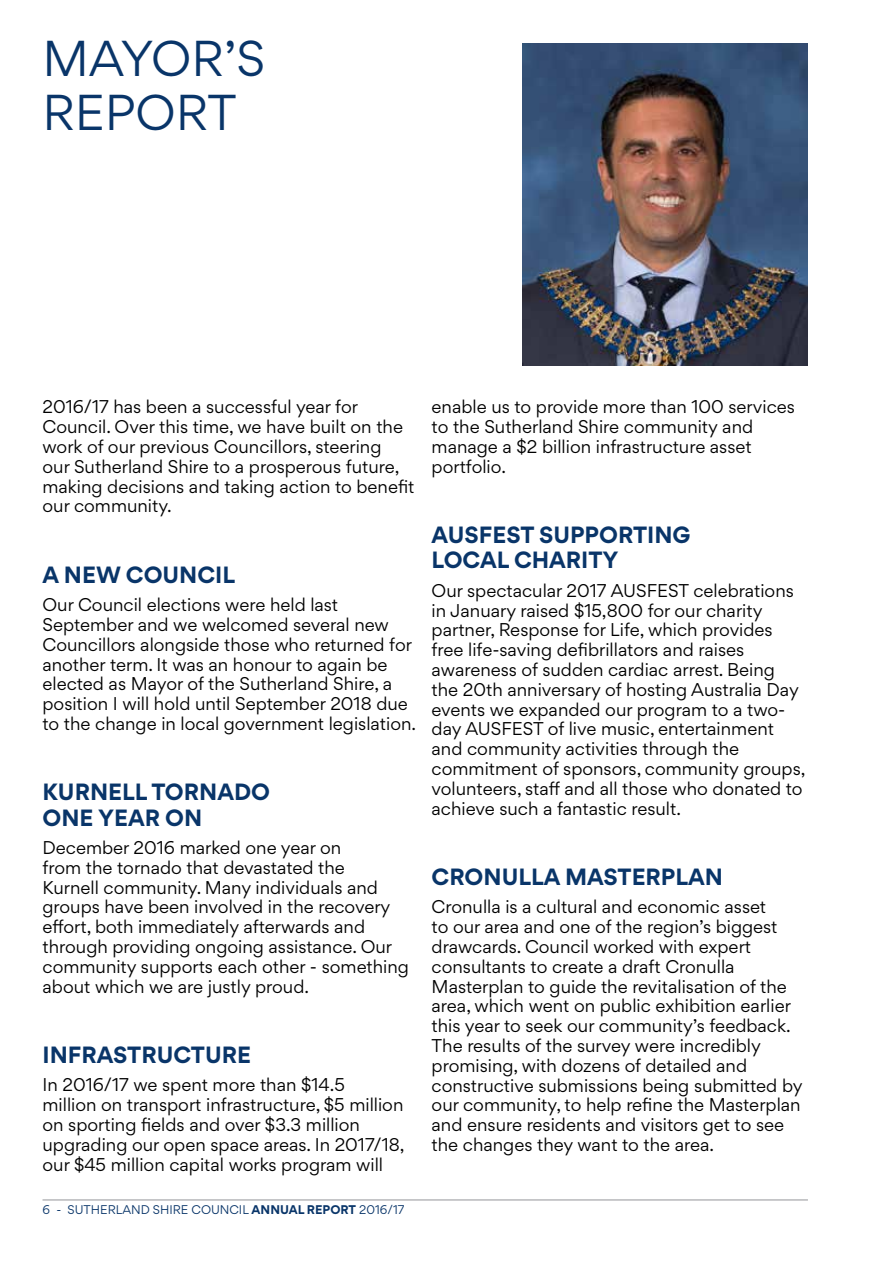
<style>
.page{position:relative;width:893px;height:1263px;background:#fff}
.page>*{position:absolute;margin:0;border:0;box-sizing:border-box;transform-origin:0 0}
.t1{font:45px/54px "Gordita";color:#093569}
.t2{font:700 21px/25.2px "Gordita";color:#093569}
.t3{font:16.5px/19.8px "Gordita";color:#000}
.t4{font:11.25px "Gordita";color:#093569}
.s1{font-weight:700}
</style>
<div class="page">
<hr style="left:43px;top:1199px;width:765px;height:1px;background:#939598">
<img style="left:523px;top:43px;width:285px;height:322px">
<h1 class="t1" style="left:43px;top:30px;width:224px">MAYOR’S<br>REPORT</h1>
<p class="t3" style="left:43px;top:397px;width:373px">2016/17 has been a successful year for Council. Over this time, we have built on the work of our previous Councillors, steering<br>our Sutherland Shire to a prosperous future, making decisions and taking action to benefit our community.</p>
<p class="t2" style="left:43px;top:561px;width:194px">A NEW COUNCIL</p>
<p class="t3" style="left:43px;top:594px;width:375px">Our Council elections were held last September and we welcomed several new Councillors alongside those who returned for another term. It was an honour to again be elected as Mayor of the Sutherland Shire, a position I will hold until September 2018 due to the change in local government legislation.</p>
<p class="t2" style="left:43px;top:779px;width:229px">KURNELL TORNADO<br>ONE YEAR ON</p>
<p class="t3" style="left:43px;top:837px;width:368px">December 2016 marked one year on<br>from the tornado that devastated the<br>Kurnell community. Many individuals and groups have been involved in the recovery effort, both immediately afterwards and through providing ongoing assistance. Our community supports each other - something about which we are justly proud.</p>
<p class="t2" style="left:43px;top:1042px;width:210px">INFRASTRUCTURE</p>
<p class="t3" style="left:43px;top:1075px;width:364px">In 2016/17 we spent more than $14.5<br>million on transport infrastructure, $5 million on sporting fields and over $3.3 million upgrading our open space areas. In 2017/18, our $45 million capital works program will</p>
<p class="t4" style="left:43px;top:1202px;width:363px">6 - SUTHERLAND SHIRE COUNCIL <span class="s1">ANNUAL REPORT</span> 2016/17</p>
<p class="t3" style="left:432px;top:397px;width:365px">enable us to provide more than 100 services to the Sutherland Shire community and manage a $2 billion infrastructure asset portfolio.</p>
<p class="t2" style="left:432px;top:522px;width:261px">AUSFEST SUPPORTING<br>LOCAL CHARITY</p>
<p class="t3" style="left:432px;top:580px;width:375px">Our spectacular 2017 AUSFEST celebrations in January raised $15,800 for our charity partner, Response for Life, which provides free life-saving defibrillators and raises awareness of sudden cardiac arrest. Being the 20th anniversary of hosting Australia Day events we expanded our program to a two&shy;day AUSFEST of live music, entertainment and community activities through the commitment of sponsors, community groups, volunteers, staff and all those who donated to achieve such a fantastic result.</p>
<p class="t2" style="left:432px;top:864px;width:293px">CRONULLA MASTERPLAN</p>
<p class="t3" style="left:432px;top:897px;width:372px">Cronulla is a cultural and economic asset<br>to our area and one of the region’s biggest drawcards. Council worked with expert consultants to create a draft Cronulla Masterplan to guide the revitalisation of the area, which went on public exhibition earlier this year to seek our community’s feedback.<br>The results of the survey were incredibly promising, with dozens of detailed and constructive submissions being submitted by our community, to help refine the Masterplan and ensure residents and visitors get to see the changes they want to the area.</p>
</div>
